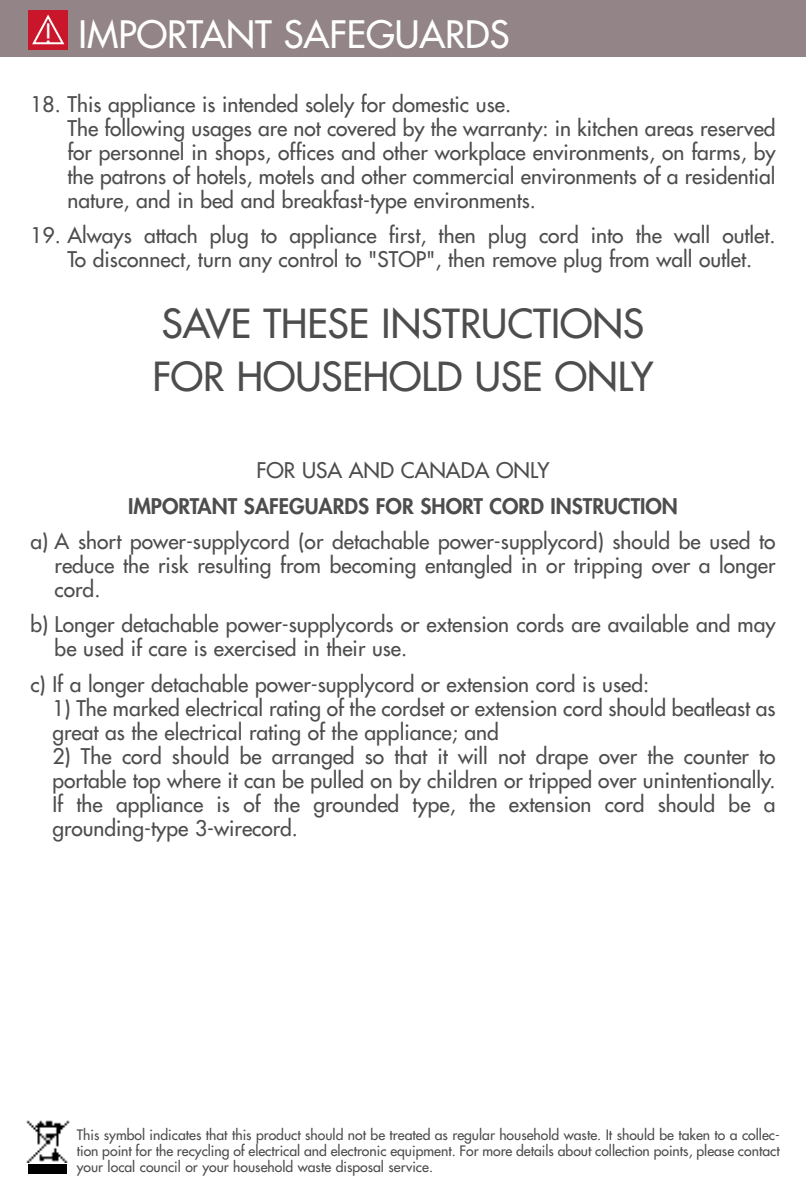
<style>
.page{position:relative;width:806px;height:1191px;background:#fff}
.page>*{position:absolute;margin:0;border:0;box-sizing:border-box;transform-origin:0 0}
.t1{font:39px/53.2px "Futura";color:#4d4d4d}
.t2{font:36.8px "Futura";color:#fff}
.t3{font:21px/24px "Futura";color:#4d4d4d}
.t4{font:800 21px "Futura";color:#4d4d4d}
.t5{font:14px/16px "Futura";color:#4d4d4d;text-align:justify}
.s1{font-size:26px}
</style>
<div class="page">
<div style="left:0;top:0;width:805px;height:57px;background:#928487"></div>
<div style="left:28px;top:10px;width:40px;height:40px;background:#ca162b"></div>
<svg style="left:32px;top:14px;width:32px;height:30px"></svg>
<img style="left:26px;top:1120px;width:44px;height:42px">
<div style="left:28px;top:1164px;width:38px;height:10px;background:#000"></div>
<h2 class="t2" style="left:44px;top:16px;width:466px"><span class="s1">!</span> IMPORTANT SAFEGUARDS</h2>
<p class="t3" style="left:67px;top:93px;width:709px;text-indent:-37px">18. This appliance is intended solely for domestic use.<br>The following usages are not covered by the warranty: in kitchen areas reserved for personnel in shops, offices and other workplace environments, on farms, by the patrons of hotels, motels and other commercial environments of a residential nature, and in bed and breakfast-type environments.</p>
<p class="t3" style="left:67px;top:225px;width:709px;text-indent:-37px">19. Always attach plug to appliance first, then plug cord into the wall outlet.<br>To disconnect, turn any control to "STOP", then remove plug from wall outlet.</p>
<h1 class="t1" style="left:152px;top:299px;width:502px">SAVE THESE INSTRUCTIONS<br>FOR HOUSEHOLD USE ONLY</h1>
<p class="t3" style="left:256px;top:460px;width:294px">FOR USA AND CANADA ONLY</p>
<p class="t4" style="left:128px;top:496px;width:551px">IMPORTANT SAFEGUARDS FOR SHORT CORD INSTRUCTION</p>
<p class="t3" style="left:55px;top:531px;width:722px;text-align:justify;text-indent:-24px">a) A short power-supplycord (or detachable power-supplycord) should be used to reduce the risk resulting from becoming entangled in or tripping over a longer cord.</p>
<p class="t3" style="left:55px;top:614px;width:722px;text-indent:-24px">b) Longer detachable power-supplycords or extension cords are available and may be used if care is exercised in their use.</p>
<p class="t3" style="left:30px;top:673px;width:620px">c) If a longer detachable power-supplycord or extension cord is used:</p>
<p class="t3" style="left:52px;top:697px;width:724px">1) The marked electrical rating of the cordset or extension cord should beatleast as great as the electrical rating of the appliance; and</p>
<p class="t3" style="left:52px;top:745px;width:724px;text-align:justify">2) The cord should be arranged so that it will not drape over the counter to portable top where it can be pulled on by children or tripped over unintentionally.<br>If the appliance is of the grounded type, the extension cord should be a grounding-type 3-wirecord.</p>
<p class="t5" style="left:77px;top:1127px;width:704px">This symbol indicates that this product should not be treated as regular household waste. It should be taken to a collec&shy;tion point for the recycling of electrical and electronic equipment. For more details about collection points, please contact your local council or your household waste disposal service.</p>
</div>
